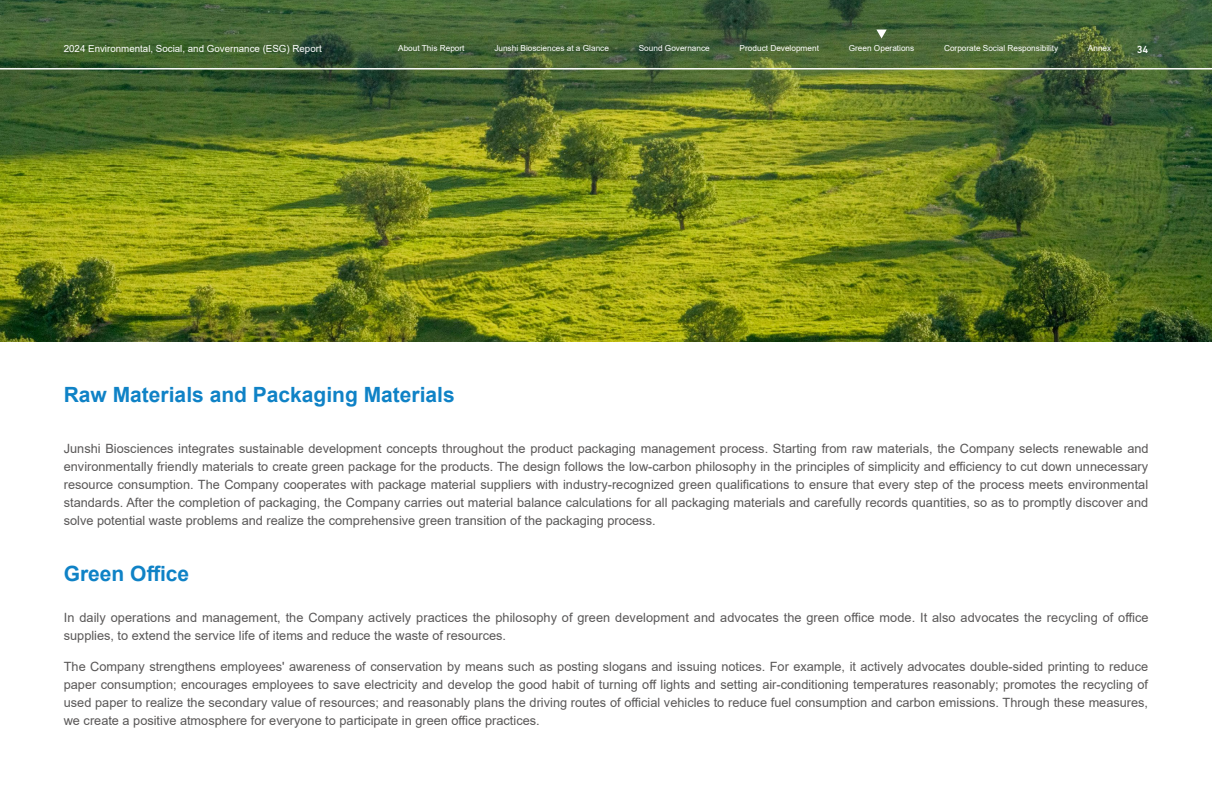
<style>
.page{position:relative;width:1212px;height:808px;background:#fff}
.page>*{position:absolute;margin:0;border:0;box-sizing:border-box;transform-origin:0 0}
.t1{font:700 21px "Arial";color:#0f82c6}
.t2{font:12.75px/18px "Arial";color:#595757;text-align:justify}
.t3{font:500 10.5px "DIN Next LT Pro";color:#fff}
.t4{font:9.75px "Arial";color:#fff}
.t5{font:8.25px "Arial";color:#fff}
</style>
<div class="page">
<img style="left:0;top:0;width:1212px;height:341px">
<hr style="left:0;top:68px;width:1212px;height:2px;background:#fff">
<svg style="left:876px;top:30px;width:11px;height:8px"></svg>
<p class="t4" style="left:64px;top:42px;width:259px">2024 Environmental, Social, and Governance (ESG) Report</p>
<p class="t5" style="left:398px;top:42px;width:68px">About This Report</p>
<p class="t5" style="left:494px;top:42px;width:116px">Junshi Biosciences at a Glance</p>
<p class="t5" style="left:639px;top:42px;width:73px">Sound Governance</p>
<p class="t5" style="left:740px;top:42px;width:81px">Product Development</p>
<p class="t5" style="left:849px;top:42px;width:67px">Green Operations</p>
<p class="t5" style="left:944px;top:42px;width:116px">Corporate Social Responsibility</p>
<p class="t5" style="left:1088px;top:42px;width:25px">Annex</p>
<p class="t3" style="left:1137px;top:43px;width:13px">34</p>
<h1 class="t1" style="left:64px;top:379px;width:392px">Raw Materials and Packaging Materials</h1>
<p class="t2" style="left:64px;top:440px;width:1086px">Junshi Biosciences integrates sustainable development concepts throughout the product packaging management process. Starting from raw materials, the Company selects renewable and environmentally friendly materials to create green package for the products. The design follows the low-carbon philosophy in the principles of simplicity and efficiency to cut down unnecessary resource consumption. The Company cooperates with package material suppliers with industry-recognized green qualifications to ensure that every step of the process meets environmental standards. After the completion of packaging, the Company carries out material balance calculations for all packaging materials and carefully records quantities, so as to promptly discover and solve potential waste problems and realize the comprehensive green transition of the packaging process.</p>
<h1 class="t1" style="left:64px;top:559px;width:127px">Green Office</h1>
<p class="t2" style="left:64px;top:609px;width:1086px">In daily operations and management, the Company actively practices the philosophy of green development and advocates the green office mode. It also advocates the recycling of office supplies, to extend the service life of items and reduce the waste of resources.</p>
<p class="t2" style="left:64px;top:657px;width:1086px">The Company strengthens employees' awareness of conservation by means such as posting slogans and issuing notices. For example, it actively advocates double-sided printing to reduce paper consumption; encourages employees to save electricity and develop the good habit of turning off lights and setting air-conditioning temperatures reasonably; promotes the recycling of used paper to realize the secondary value of resources; and reasonably plans the driving routes of official vehicles to reduce fuel consumption and carbon emissions. Through these measures, we create a positive atmosphere for everyone to participate in green office practices.</p>
</div>
